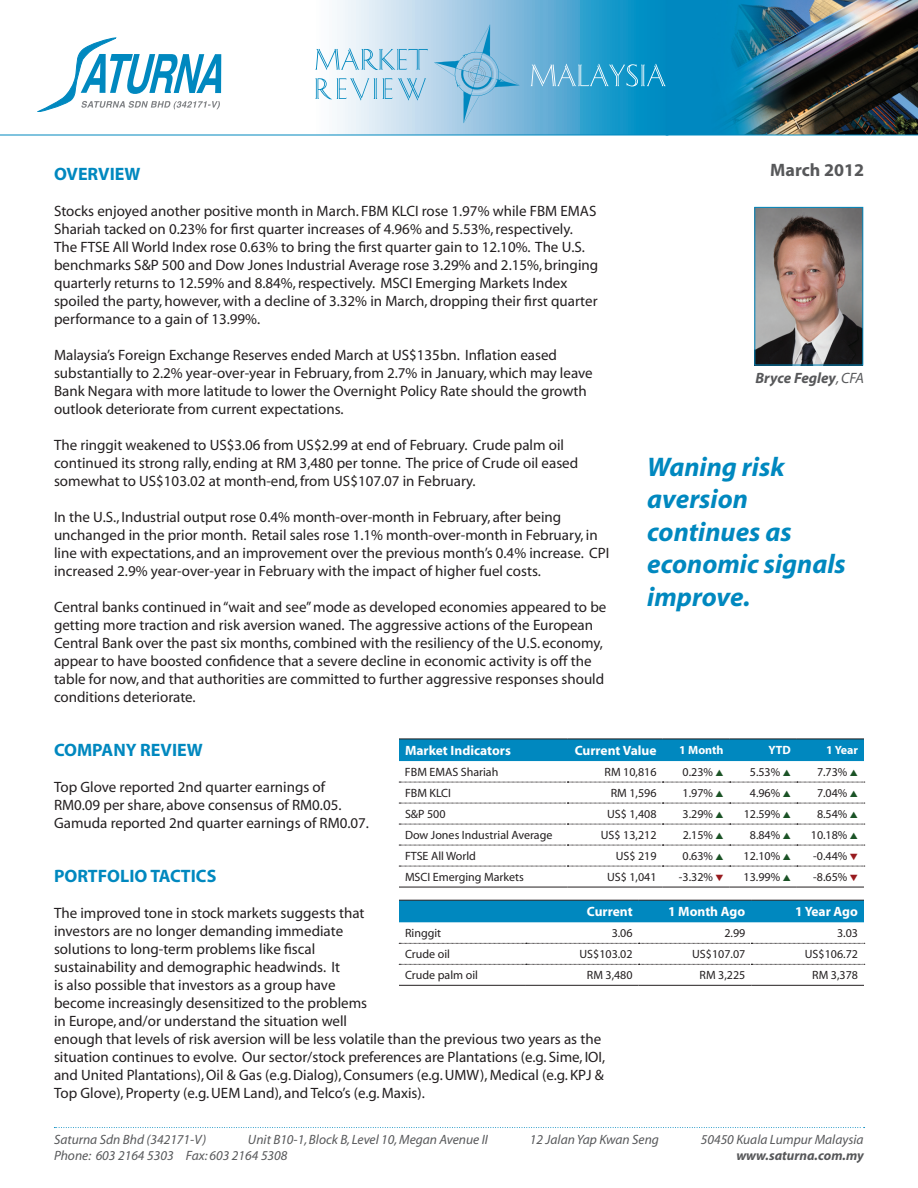
<style>
.page{position:relative;width:918px;height:1188px;background:#fff}
.page>*{position:absolute;margin:0;border:0;box-sizing:border-box;transform-origin:0 0}
.t1{font:italic 700 27px/32.4px "Myriad";color:#0088bf}
.t2{font:700 18px "Myriad";color:#0088bf}
.t3{font:700 18px "Myriad";color:#57585a}
.t4{font:15px/18px "Myriad";color:#231f20}
.t5{font:italic 700 15px "Myriad";color:#57585a}
.t6{font:italic 13.5px "Myriad";color:#57585a}
.t7{font:700 13.5px "Myriad";color:#fff}
.t8{font:italic 700 13.5px "Myriad";color:#57585a}
.t9{font:12px "Myriad";color:#231f20}
.t10{font:700 12px "Myriad";color:#fff}
.s1{font-weight:400}
.s2{color:#1b5326}
.s3{color:#981a1e}
</style>
<div class="page">
<svg style="left:0;top:0;width:531px;height:135px"></svg>
<svg style="left:38px;top:38px;width:183px;height:74px"></svg>
<img style="left:756px;top:209px;width:105px;height:154px">
<div style="left:754px;top:207px;width:109px;height:158px;border:1px solid #0088bf"></div>
<svg style="left:434px;top:25px;width:85px;height:98px;background:#8fc1df"></svg>
<svg style="left:315px;top:48px;width:113px;height:22px"></svg>
<svg style="left:315px;top:78px;width:111px;height:23px"></svg>
<img style="left:531px;top:0;width:387px;height:135px">
<div style="left:399px;top:740px;width:465px;height:21px;background:#0088bf"></div>
<svg style="left:399px;top:782px;width:466px;height:1px"></svg>
<svg style="left:399px;top:803px;width:466px;height:1px"></svg>
<svg style="left:399px;top:824px;width:466px;height:1px"></svg>
<hr style="left:399px;top:887px;width:168px;height:1px;background:#231f20">
<hr style="left:567px;top:887px;width:96px;height:1px;background:#231f20">
<hr style="left:663px;top:887px;width:67px;height:1px;background:#231f20">
<hr style="left:730px;top:887px;width:67px;height:1px;background:#231f20">
<hr style="left:797px;top:887px;width:67px;height:1px;background:#231f20">
<hr style="left:399px;top:739px;width:168px;height:1px;background:#231f20">
<hr style="left:567px;top:739px;width:96px;height:1px;background:#231f20">
<hr style="left:663px;top:739px;width:67px;height:1px;background:#231f20">
<hr style="left:730px;top:739px;width:67px;height:1px;background:#231f20">
<hr style="left:797px;top:739px;width:67px;height:1px;background:#231f20">
<svg style="left:399px;top:845px;width:466px;height:1px"></svg>
<svg style="left:399px;top:866px;width:466px;height:1px"></svg>
<div style="left:399px;top:901px;width:465px;height:21px;background:#0088bf"></div>
<svg style="left:399px;top:943px;width:466px;height:1px"></svg>
<svg style="left:399px;top:964px;width:466px;height:1px"></svg>
<hr style="left:399px;top:985px;width:127px;height:1px;background:#231f20">
<hr style="left:526px;top:985px;width:113px;height:1px;background:#231f20">
<hr style="left:639px;top:985px;width:112px;height:1px;background:#231f20">
<hr style="left:751px;top:985px;width:113px;height:1px;background:#231f20">
<hr style="left:399px;top:900px;width:127px;height:1px;background:#231f20">
<hr style="left:526px;top:900px;width:113px;height:1px;background:#231f20">
<hr style="left:639px;top:900px;width:112px;height:1px;background:#231f20">
<hr style="left:751px;top:900px;width:113px;height:1px;background:#231f20">
<svg style="left:54px;top:1127px;width:811px;height:1px"></svg>
<p class="t2" style="left:54px;top:165px;width:88px">OVERVIEW</p>
<p class="t4" style="left:54px;top:203px;width:546px">Stocks enjoyed another positive month in March. FBM KLCI rose 1.97% while FBM EMAS Shariah tacked on 0.23% for first quarter increases of 4.96% and 5.53%, respectively.<br>The FTSE All World Index rose 0.63% to bring the first quarter gain to 12.10%. The U.S. benchmarks S&amp;P 500 and Dow Jones Industrial Average rose 3.29% and 2.15%, bringing quarterly returns to 12.59% and 8.84%, respectively. MSCI Emerging Markets Index spoiled the party, however, with a decline of 3.32% in March, dropping their first quarter performance to a gain of 13.99%.</p>
<p class="t4" style="left:54px;top:347px;width:540px">Malaysia’s Foreign Exchange Reserves ended March at US$135bn. Inflation eased substantially to 2.2% year-over-year in February, from 2.7% in January, which may leave Bank Negara with more latitude to lower the Overnight Policy Rate should the growth outlook deteriorate from current expectations.</p>
<p class="t4" style="left:54px;top:437px;width:526px">The ringgit weakened to US$3.06 from US$2.99 at end of February. Crude palm oil continued its strong rally, ending at RM 3,480 per tonne. The price of Crude oil eased somewhat to US$103.02 at month-end, from US$107.07 in February.</p>
<p class="t4" style="left:54px;top:509px;width:557px">In the U.S., Industrial output rose 0.4% month-over-month in February, after being unchanged in the prior month. Retail sales rose 1.1% month-over-month in February, in line with expectations, and an improvement over the previous month’s 0.4% increase. CPI increased 2.9% year-over-year in February with the impact of higher fuel costs.</p>
<p class="t4" style="left:54px;top:599px;width:554px">Central banks continued in “wait and see” mode as developed economies appeared to be getting more traction and risk aversion waned. The aggressive actions of the European Central Bank over the past six months, combined with the resiliency of the U.S. economy, appear to have boosted confidence that a severe decline in economic activity is off the table for now, and that authorities are committed to further aggressive responses should conditions deteriorate.</p>
<p class="t3" style="left:770px;top:160px;width:95px">March 2012</p>
<p class="t5" style="left:756px;top:370px;width:110px">Bryce Fegley<span class="s1">, CFA</span></p>
<h1 class="t1" style="left:647px;top:452px;width:200px">Waning risk aversion continues as economic signals improve.</h1>
<p class="t2" style="left:54px;top:741px;width:150px">COMPANY REVIEW</p>
<p class="t4" style="left:54px;top:779px;width:317px">Top Glove reported 2nd quarter earnings of<br>RM0.09 per share, above consensus of RM0.05.<br>Gamuda reported 2nd quarter earnings of RM0.07.</p>
<p class="t2" style="left:54px;top:867px;width:164px">PORTFOLIO TACTICS</p>
<p class="t4" style="left:54px;top:905px;width:553px">The improved tone in stock markets suggests that<br>investors are no longer demanding immediate<br>solutions to long-term problems like fiscal<br>sustainability and demographic headwinds. It<br>is also possible that investors as a group have<br>become increasingly desensitized to the problems<br>in Europe, and/or understand the situation well<br>enough that levels of risk aversion will be less volatile than the previous two years as the situation continues to evolve. Our sector/stock preferences are Plantations (e.g. Sime, IOI, and United Plantations), Oil &amp; Gas (e.g. Dialog), Consumers (e.g. UMW), Medical (e.g. KPJ &amp; Top Glove), Property (e.g. UEM Land), and Telco’s (e.g. Maxis).</p>
<p class="t7" style="left:405px;top:744px;width:107px">Market Indicators</p>
<p class="t7" style="left:575px;top:744px;width:83px">Current Value</p>
<p class="t10" style="left:679px;top:744px;width:46px">1 Month</p>
<p class="t10" style="left:768px;top:744px;width:24px">YTD</p>
<p class="t10" style="left:826px;top:744px;width:33px">1 Year</p>
<p class="t9" style="left:405px;top:766px;width:95px">FBM EMAS Shariah</p>
<p class="t9" style="left:605px;top:766px;width:53px">RM 10,816</p>
<p class="t9" style="left:683px;top:766px;width:43px">0.23% <span class="s2">▲</span></p>
<p class="t9" style="left:750px;top:766px;width:42px">5.53% <span class="s2">▲</span></p>
<p class="t9" style="left:817px;top:766px;width:42px">7.73% <span class="s2">▲</span></p>
<p class="t9" style="left:405px;top:787px;width:48px">FBM KLCI</p>
<p class="t9" style="left:611px;top:787px;width:47px">RM 1,596</p>
<p class="t9" style="left:683px;top:787px;width:43px">1.97% <span class="s2">▲</span></p>
<p class="t9" style="left:750px;top:787px;width:42px">4.96% <span class="s2">▲</span></p>
<p class="t9" style="left:817px;top:787px;width:42px">7.04% <span class="s2">▲</span></p>
<p class="t9" style="left:405px;top:808px;width:42px">S&amp;P 500</p>
<p class="t9" style="left:607px;top:808px;width:51px">US$ 1,408</p>
<p class="t9" style="left:683px;top:808px;width:43px">3.29% <span class="s2">▲</span></p>
<p class="t9" style="left:744px;top:808px;width:49px">12.59% <span class="s2">▲</span></p>
<p class="t9" style="left:817px;top:808px;width:42px">8.54% <span class="s2">▲</span></p>
<p class="t9" style="left:405px;top:829px;width:149px">Dow Jones Industrial Average</p>
<p class="t9" style="left:601px;top:829px;width:57px">US$ 13,212</p>
<p class="t9" style="left:683px;top:829px;width:42px">2.15% <span class="s2">▲</span></p>
<p class="t9" style="left:750px;top:829px;width:42px">8.84% <span class="s2">▲</span></p>
<p class="t9" style="left:811px;top:829px;width:49px">10.18% <span class="s2">▲</span></p>
<p class="t9" style="left:405px;top:850px;width:73px">FTSE All World</p>
<p class="t9" style="left:616px;top:850px;width:42px">US$ 219</p>
<p class="t9" style="left:683px;top:850px;width:43px">0.63% <span class="s2">▲</span></p>
<p class="t9" style="left:744px;top:850px;width:49px">12.10% <span class="s2">▲</span></p>
<p class="t9" style="left:813px;top:850px;width:46px">-0.44% <span class="s3">▼</span></p>
<p class="t9" style="left:405px;top:871px;width:121px">MSCI Emerging Markets</p>
<p class="t9" style="left:607px;top:871px;width:51px">US$ 1,041</p>
<p class="t9" style="left:679px;top:871px;width:46px">-3.32% <span class="s3">▼</span></p>
<p class="t9" style="left:744px;top:871px;width:49px">13.99% <span class="s2">▲</span></p>
<p class="t9" style="left:813px;top:871px;width:46px">-8.65% <span class="s3">▼</span></p>
<p class="t7" style="left:587px;top:905px;width:47px">Current</p>
<p class="t7" style="left:668px;top:905px;width:79px">1 Month Ago</p>
<p class="t7" style="left:795px;top:905px;width:64px">1 Year Ago</p>
<p class="t9" style="left:405px;top:927px;width:38px">Ringgit</p>
<p class="t9" style="left:612px;top:927px;width:22px">3.06</p>
<p class="t9" style="left:724px;top:927px;width:22px">2.99</p>
<p class="t9" style="left:837px;top:927px;width:22px">3.03</p>
<p class="t9" style="left:405px;top:948px;width:46px">Crude oil</p>
<p class="t9" style="left:580px;top:948px;width:55px">US$103.02</p>
<p class="t9" style="left:692px;top:948px;width:55px">US$107.07</p>
<p class="t9" style="left:805px;top:948px;width:55px">US$106.72</p>
<p class="t9" style="left:405px;top:969px;width:74px">Crude palm oil</p>
<p class="t9" style="left:587px;top:969px;width:47px">RM 3,480</p>
<p class="t9" style="left:700px;top:969px;width:47px">RM 3,225</p>
<p class="t9" style="left:812px;top:969px;width:47px">RM 3,378</p>
<p class="t6" style="left:54px;top:1133px;width:154px">Saturna Sdn Bhd (342171-V)</p>
<p class="t6" style="left:248px;top:1133px;width:242px">Unit B10-1, Block B, Level 10, Megan Avenue II</p>
<p class="t6" style="left:530px;top:1133px;width:131px">12 Jalan Yap Kwan Seng</p>
<p class="t6" style="left:701px;top:1133px;width:164px">50450 Kuala Lumpur Malaysia</p>
<p class="t6" style="left:54px;top:1149px;width:235px">Phone: 603 2164 5303 Fax: 603 2164 5308</p>
<p class="t8" style="left:736px;top:1149px;width:129px">www.saturna.com.my</p>
</div>
